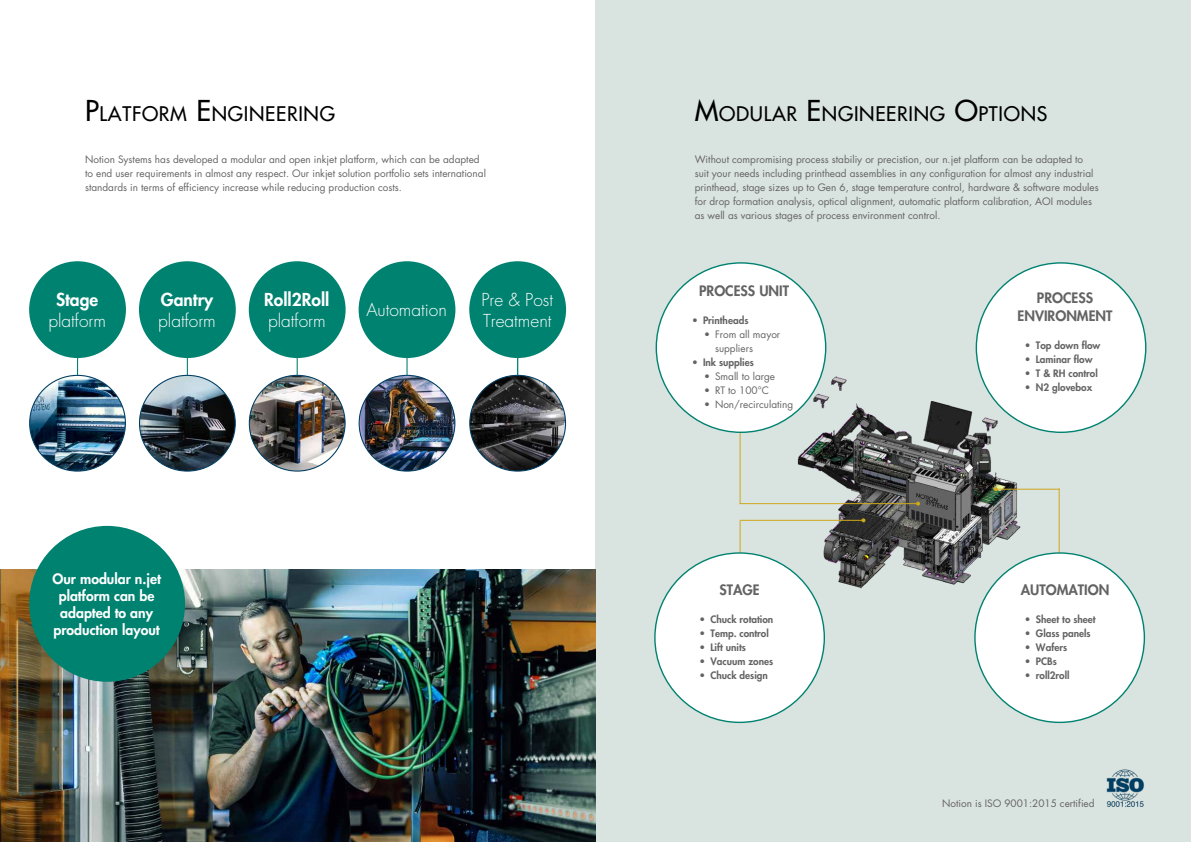
<style>
.page{position:relative;width:1191px;height:842px;background:#fff}
.page>*{position:absolute;margin:0;border:0;box-sizing:border-box;transform-origin:0 0}
.t1{font:19.6px "Futura";letter-spacing:.035em;color:#000}
.t2{font:300 17.4px/20.8px "Futura";color:#fff}
.t3{font:800 17.4px "Futura";color:#fff}
.t4{font:800 14px/16.8px "Futura";color:#fff;text-align:center}
.t5{font:800 14px/18px "Futura";color:#646363;text-align:center}
.t6{font:10px/14px "Futura";color:#646363}
.t7{font:800 10px "Futura";color:#646363}
.s1{font-size:28px}
</style>
<div class="page">
<hr style="left:517px;top:349px;width:1px;height:71px;background:#008270">
<div style="left:595px;top:0;width:596px;height:842px;background:#d9e3e0"></div>
<img style="left:0;top:570px;width:595px;height:272px">
<div style="left:29px;top:261px;width:97px;height:97px;background:#008270;border-radius:50%"></div>
<div style="left:139px;top:261px;width:97px;height:97px;background:#008270;border-radius:50%"></div>
<div style="left:249px;top:261px;width:96px;height:97px;background:#008270;border-radius:50%"></div>
<div style="left:358px;top:261px;width:97px;height:97px;background:#008270;border-radius:50%"></div>
<hr style="left:77px;top:349px;width:1px;height:44px;background:#008270">
<hr style="left:187px;top:349px;width:1px;height:44px;background:#008270">
<hr style="left:297px;top:349px;width:1px;height:44px;background:#008270">
<hr style="left:406px;top:346px;width:1px;height:44px;background:#008270">
<img style="left:30px;top:375px;width:95px;height:96px;border-radius:48px">
<img style="left:359px;top:375px;width:96px;height:96px;border-radius:48px">
<img style="left:249px;top:375px;width:96px;height:96px;border-radius:48px">
<img style="left:139px;top:375px;width:96px;height:96px;border-radius:48px">
<div style="left:469px;top:261px;width:97px;height:97px;background:#008270;border-radius:50%"></div>
<img style="left:470px;top:375px;width:95px;height:96px;border-radius:48px">
<div style="left:29px;top:526px;width:156px;height:156px;background:#008270;border-radius:50%"></div>
<img style="left:783px;top:347px;width:249px;height:249px">
<div style="left:976px;top:263px;width:169px;height:169px;background:#fff;border-radius:50%"></div>
<hr style="left:739px;top:425px;width:1px;height:79px;background:#cea81c">
<hr style="left:739px;top:503px;width:179px;height:1px;background:#cea81c">
<svg style="left:916px;top:502px;width:4px;height:4px"></svg>
<hr style="left:739px;top:521px;width:1px;height:38px;background:#cea81c">
<hr style="left:739px;top:520px;width:124px;height:1px;background:#cea81c">
<svg style="left:861px;top:518px;width:4px;height:4px"></svg>
<hr style="left:1058px;top:488px;width:1px;height:66px;background:#cea81c">
<hr style="left:995px;top:489px;width:64px;height:1px;background:#cea81c">
<svg style="left:993px;top:487px;width:4px;height:4px"></svg>
<div style="left:655px;top:553px;width:169px;height:169px;background:#fff;border-radius:50%"></div>
<div style="left:656px;top:263px;width:169px;height:169px;background:#fff;border-radius:50%"></div>
<div style="left:975px;top:553px;width:169px;height:169px;background:#fff;border-radius:50%"></div>
<img style="left:1106px;top:769px;width:38px;height:38px">
<h1 class="t1" style="left:85px;top:101px;width:235px"><span class="s1">P</span>LATFORM <span class="s1">E</span>NGINEERING</h1>
<h1 class="t1" style="left:694px;top:101px;width:340px"><span class="s1">M</span>ODULAR <span class="s1">E</span> NGINEERING <span class="s1">O</span>PTIONS</h1>
<p class="t6" style="left:85px;top:152px;width:402px">Notion Systems has developed a modular and open inkjet platform, which can be adapted to end user requirements in almost any respect. Our inkjet solution portfolio sets international standards in terms of efficiency increase while reducing production costs.</p>
<p class="t6" style="left:694px;top:152px;width:405px">Without compromising process stabiliy or precistion, our n.jet platform can be adapted to suit your needs including printhead assemblies in any configuration for almost any industrial printhead, stage sizes up to Gen 6, stage temperature control, hardware &amp; software modules for drop formation analysis, optical alignment, automatic platform calibration, AOI modules as well as various stages of process environment control.</p>
<h2 class="t3" style="left:56px;top:288px;width:44px">Stage</h2>
<h2 class="t2" style="left:48px;top:310px;width:59px">platform</h2>
<h2 class="t3" style="left:161px;top:288px;width:54px">Gantry</h2>
<h2 class="t2" style="left:158px;top:310px;width:59px">platform</h2>
<h2 class="t3" style="left:264px;top:288px;width:67px">Roll2Roll</h2>
<h2 class="t2" style="left:268px;top:310px;width:59px">platform</h2>
<h2 class="t2" style="left:366px;top:300px;width:82px">Automation</h2>
<h2 class="t2" style="left:481px;top:289px;width:73px">Pre &amp; Post<br>Treatment</h2>
<h3 class="t5" style="left:699px;top:282px;width:91px">PROCESS UNIT</h3>
<p class="t7" style="left:692px;top:314px;width:58px">• Printheads</p>
<p class="t6" style="left:715px;top:328px;width:67px;text-indent:-11px">• From all mayor suppliers</p>
<p class="t7" style="left:692px;top:356px;width:63px">• Ink supplies</p>
<p class="t6" style="left:704px;top:370px;width:73px">• Small to large</p>
<p class="t6" style="left:704px;top:384px;width:66px">• RT to 100°C</p>
<p class="t6" style="left:704px;top:398px;width:91px">• Non/recirculating</p>
<h3 class="t5" style="left:1017px;top:289px;width:96px">PROCESS<br>ENVIRONMENT</h3>
<p class="t7" style="left:1025px;top:339px;width:77px">• Top down flow</p>
<p class="t7" style="left:1025px;top:353px;width:69px">• Laminar flow</p>
<p class="t7" style="left:1025px;top:367px;width:74px">• T &amp; RH control</p>
<p class="t7" style="left:1025px;top:381px;width:69px">• N2 glovebox</p>
<h3 class="t4" style="left:52px;top:570px;width:110px">Our modular n.jet platform can be adapted to any production layout</h3>
<h3 class="t5" style="left:719px;top:581px;width:42px">STAGE</h3>
<p class="t7" style="left:699px;top:613px;width:75px">• Chuck rotation</p>
<p class="t7" style="left:699px;top:627px;width:71px">• Temp. control</p>
<p class="t7" style="left:699px;top:641px;width:48px">• Lift units</p>
<p class="t7" style="left:699px;top:655px;width:75px">• Vacuum zones</p>
<p class="t7" style="left:699px;top:669px;width:70px">• Chuck design</p>
<h3 class="t5" style="left:1020px;top:581px;width:90px">AUTOMATION</h3>
<p class="t7" style="left:1025px;top:613px;width:72px">• Sheet to sheet</p>
<p class="t7" style="left:1025px;top:627px;width:67px">• Glass panels</p>
<p class="t7" style="left:1025px;top:641px;width:44px">• Wafers</p>
<p class="t7" style="left:1025px;top:655px;width:33px">• PCBs</p>
<p class="t7" style="left:1025px;top:669px;width:46px">• roll2roll</p>
<p class="t6" style="left:942px;top:796px;width:154px">Notion is ISO 9001:2015 certified</p>
</div>
